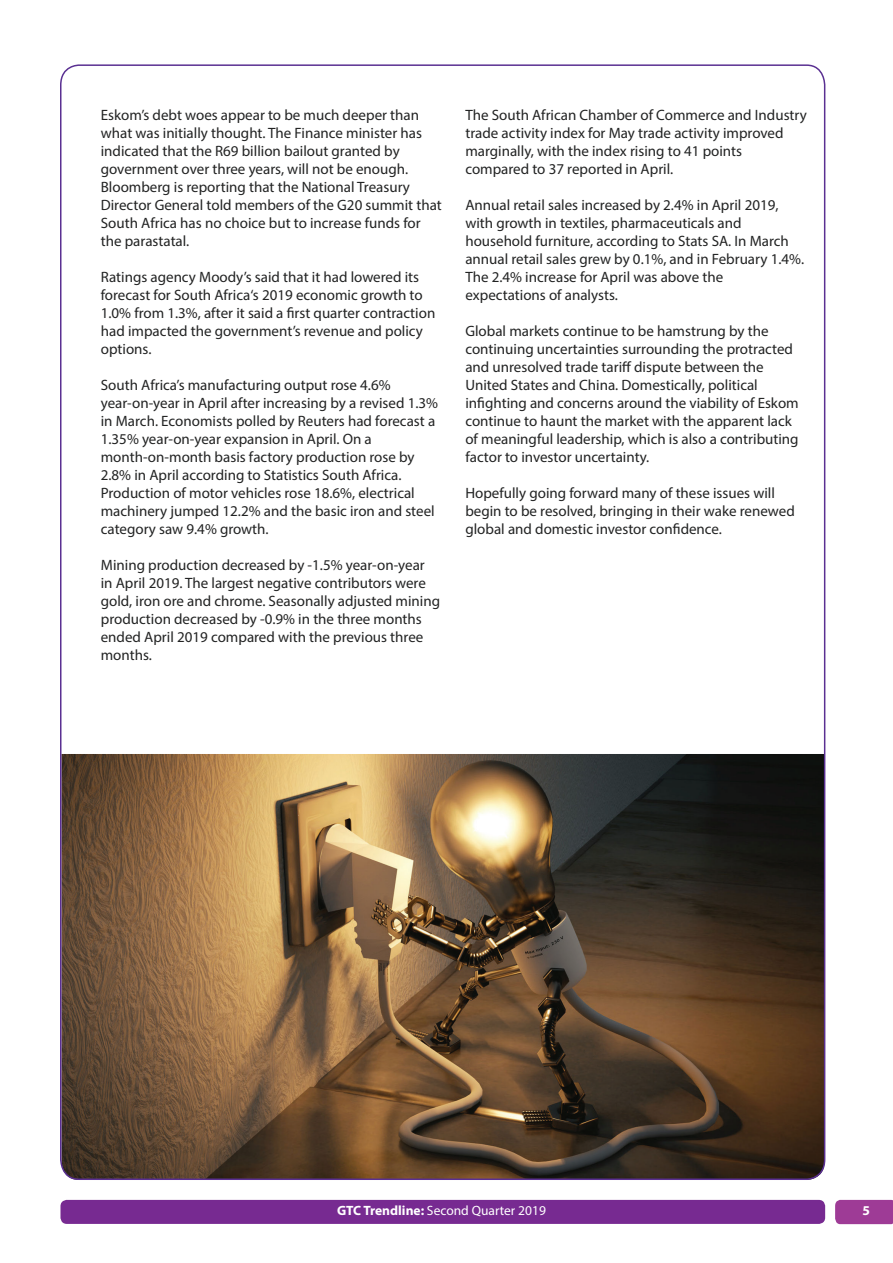
<style>
.page{position:relative;width:893px;height:1263px;background:#fff}
.page>*{position:absolute;margin:0;border:0;box-sizing:border-box;transform-origin:0 0}
.t1{font:15px/18px "Myriad Pro";color:#222323}
.t2{font:13.5px "Myriad Pro";color:#fff}
.t3{font:700 13.5px "Myriad Pro";color:#fff}
.t4{font:7.8px "Myriad Pro";color:#fff}
.s1{font-weight:700}
.s2{font-weight:400}
</style>
<div class="page">
<img style="left:61px;top:754px;width:763px;height:426px">
<div style="left:60px;top:1200px;width:765px;height:24px;background:#772a91;border-radius:6px"></div>
<svg style="left:835px;top:1200px;width:58px;height:24px"></svg>
<p class="t1" style="left:101px;top:106px;width:343px">Eskom’s debt woes appear to be much deeper than what was initially thought. The Finance minister has indicated that the R69 billion bailout granted by government over three years, will not be enough.<br>Bloomberg is reporting that the National Treasury Director General told members of the G20 summit that South Africa has no choice but to increase funds for the parastatal.</p>
<p class="t1" style="left:101px;top:268px;width:336px">Ratings agency Moody’s said that it had lowered its forecast for South Africa‘s 2019 economic growth to 1.0% from 1.3%, after it said a first quarter contraction had impacted the government’s revenue and policy options.</p>
<p class="t1" style="left:101px;top:376px;width:339px">South Africa’s manufacturing output rose 4.6% year-on-year in April after increasing by a revised 1.3% in March. Economists polled by Reuters had forecast a 1.35% year-on-year expansion in April. On a month-on-month basis factory production rose by 2.8% in April according to Statistics South Africa.<br>Production of motor vehicles rose 18.6%, electrical machinery jumped 12.2% and the basic iron and steel category saw 9.4% growth.</p>
<p class="t1" style="left:101px;top:556px;width:341px">Mining production decreased by -1.5% year-on-year in April 2019. The largest negative contributors were gold, iron ore and chrome. Seasonally adjusted mining production decreased by -0.9% in the three months ended April 2019 compared with the previous three months.</p>
<p class="t1" style="left:465px;top:106px;width:343px">The South African Chamber of Commerce and Industry trade activity index for May trade activity improved marginally, with the index rising to 41 points compared to 37 reported in April.</p>
<p class="t1" style="left:465px;top:196px;width:340px">Annual retail sales increased by 2.4% in April 2019, with growth in textiles, pharmaceuticals and household furniture, according to Stats SA. In March annual retail sales grew by 0.1%, and in February 1.4%.<br>The 2.4% increase for April was above the expectations of analysts.</p>
<p class="t1" style="left:465px;top:322px;width:335px">Global markets continue to be hamstrung by the continuing uncertainties surrounding the protracted and unresolved trade tariff dispute between the United States and China. Domestically, political infighting and concerns around the viability of Eskom continue to haunt the market with the apparent lack of meaningful leadership, which is also a contributing factor to investor uncertainty.</p>
<p class="t1" style="left:465px;top:484px;width:331px">Hopefully going forward many of these issues will begin to be resolved, bringing in their wake renewed global and domestic investor confidence.</p>
<p class="t2" style="left:369px;top:1202px;width:156px"><span class="s1">Trendline:</span> 3<sup>rd</sup> Quarter 2018</p>
<p class="t3" style="left:337px;top:1202px;width:156px">GTC Trendline: <span class="s2">Quarter 2017</span></p>
<p class="t2" style="left:427px;top:1202px;width:121px">Second Quarter 2019</p>
<p class="t3" style="left:338px;top:1203px;width:73px">Trendli e: <span class="s2">1</span></p>
<p class="t4" style="left:409px;top:1205px;width:7px">st</p>
<p class="t3" style="left:862px;top:1202px;width:9px">5</p>
</div>
